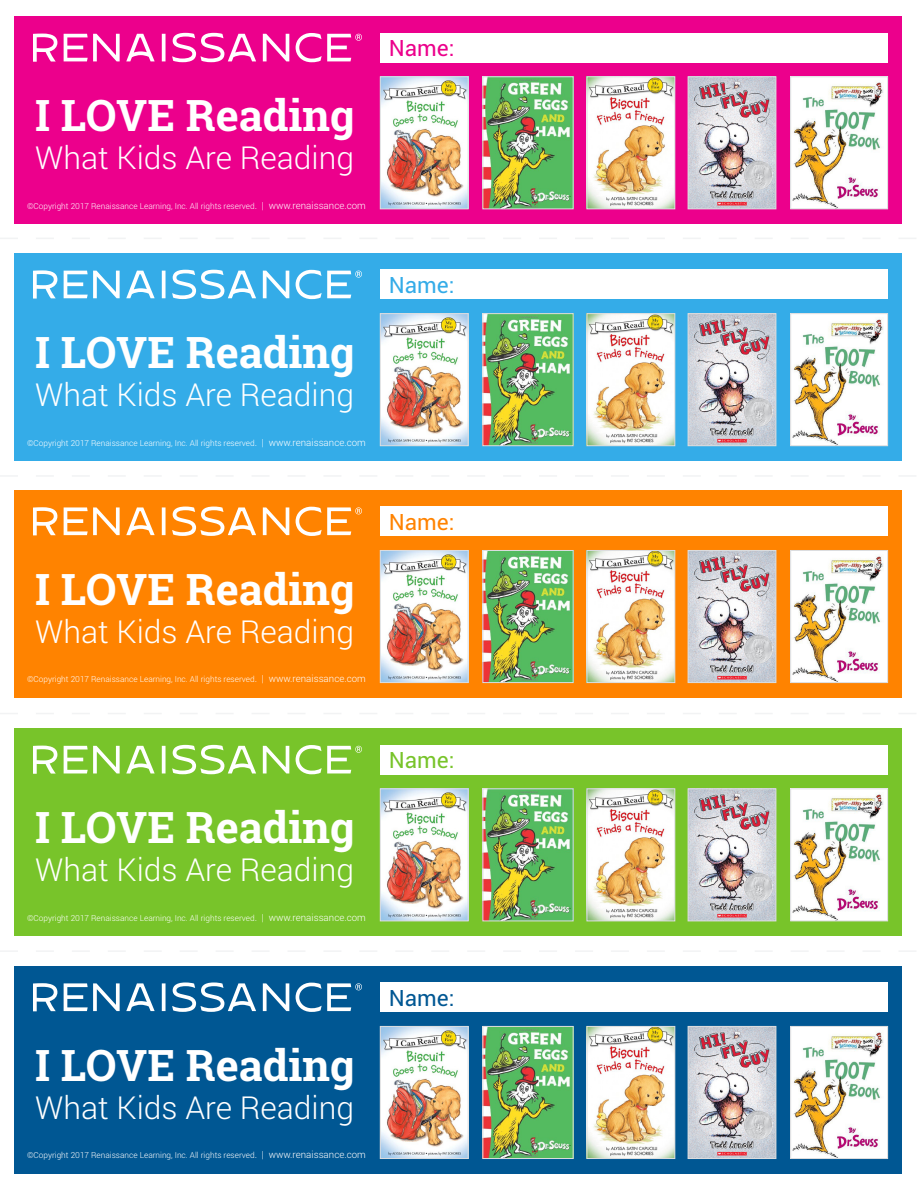
<style>
.page{position:relative;width:918px;height:1188px;background:#fff}
.page>*{position:absolute;margin:0;border:0;box-sizing:border-box;transform-origin:0 0}
.t1{font:700 43.5px "Roboto Slab";color:#fff}
.t2{font:300 31.65px "Roboto";color:#fff}
.t3{font:22.5px "Roboto";color:#ff8300}
.t4{font:22.5px "Roboto";color:#34ace8}
.t5{font:22.5px "Roboto";color:#ec008c}
.t6{font:22.5px "Roboto";color:#78c42a}
.t7{font:22.5px "Roboto";color:#005793}
.t8{font:300 8.25px "Roboto";color:#fff}
.s1{font-size:9.75px}
</style>
<div class="page">
<div style="left:14px;top:490px;width:888px;height:208px;background:#ff8300"></div>
<div style="left:14px;top:253px;width:888px;height:208px;background:#34ace8"></div>
<div style="left:14px;top:16px;width:888px;height:208px;background:#ec008c"></div>
<div style="left:14px;top:728px;width:888px;height:208px;background:#78c42a"></div>
<div style="left:14px;top:966px;width:888px;height:208px;background:#005793"></div>
<img style="left:382px;top:552px;width:84px;height:129px">
<div style="left:380px;top:550px;width:88px;height:133px;border:1px solid #dcdddf"></div>
<img style="left:382px;top:315px;width:84px;height:129px">
<div style="left:380px;top:313px;width:88px;height:133px;border:1px solid #dcdddf"></div>
<img style="left:382px;top:79px;width:84px;height:128px">
<div style="left:380px;top:77px;width:88px;height:132px;border:1px solid #dcdddf"></div>
<img style="left:382px;top:791px;width:84px;height:128px">
<div style="left:380px;top:789px;width:88px;height:132px;border:1px solid #dcdddf"></div>
<img style="left:382px;top:1028px;width:84px;height:129px">
<div style="left:380px;top:1026px;width:88px;height:133px;border:1px solid #dcdddf"></div>
<img style="left:485px;top:552px;width:86px;height:129px">
<div style="left:483px;top:550px;width:90px;height:133px;border:1px solid #dcdddf"></div>
<img style="left:485px;top:315px;width:86px;height:129px">
<div style="left:483px;top:313px;width:90px;height:133px;border:1px solid #dcdddf"></div>
<img style="left:485px;top:79px;width:86px;height:128px">
<div style="left:483px;top:77px;width:90px;height:132px;border:1px solid #dcdddf"></div>
<img style="left:485px;top:791px;width:86px;height:128px">
<div style="left:483px;top:789px;width:90px;height:132px;border:1px solid #dcdddf"></div>
<img style="left:485px;top:1028px;width:86px;height:129px">
<div style="left:483px;top:1026px;width:90px;height:133px;border:1px solid #dcdddf"></div>
<img style="left:589px;top:552px;width:84px;height:129px">
<div style="left:587px;top:550px;width:88px;height:133px;border:1px solid #dcdddf"></div>
<img style="left:589px;top:315px;width:84px;height:129px">
<div style="left:587px;top:313px;width:88px;height:133px;border:1px solid #dcdddf"></div>
<img style="left:589px;top:79px;width:84px;height:128px">
<div style="left:587px;top:77px;width:88px;height:132px;border:1px solid #dcdddf"></div>
<img style="left:589px;top:791px;width:84px;height:128px">
<div style="left:587px;top:789px;width:88px;height:132px;border:1px solid #dcdddf"></div>
<img style="left:589px;top:1028px;width:84px;height:129px">
<div style="left:587px;top:1026px;width:88px;height:133px;border:1px solid #dcdddf"></div>
<img style="left:690px;top:552px;width:84px;height:129px">
<div style="left:688px;top:550px;width:88px;height:133px;border:1px solid #dcdddf"></div>
<img style="left:690px;top:315px;width:84px;height:129px">
<div style="left:688px;top:313px;width:88px;height:133px;border:1px solid #dcdddf"></div>
<img style="left:690px;top:79px;width:84px;height:128px">
<div style="left:688px;top:77px;width:88px;height:132px;border:1px solid #dcdddf"></div>
<img style="left:690px;top:791px;width:84px;height:128px">
<div style="left:688px;top:789px;width:88px;height:132px;border:1px solid #dcdddf"></div>
<img style="left:690px;top:1028px;width:84px;height:129px">
<div style="left:688px;top:1026px;width:88px;height:133px;border:1px solid #dcdddf"></div>
<img style="left:792px;top:552px;width:94px;height:129px">
<div style="left:790px;top:550px;width:98px;height:133px;border:1px solid #dcdddf"></div>
<img style="left:792px;top:315px;width:94px;height:129px">
<div style="left:790px;top:313px;width:98px;height:133px;border:1px solid #dcdddf"></div>
<img style="left:792px;top:79px;width:94px;height:128px">
<div style="left:790px;top:77px;width:98px;height:132px;border:1px solid #dcdddf"></div>
<img style="left:792px;top:791px;width:94px;height:128px">
<div style="left:790px;top:789px;width:98px;height:132px;border:1px solid #dcdddf"></div>
<img style="left:792px;top:1028px;width:94px;height:129px">
<div style="left:790px;top:1026px;width:98px;height:133px;border:1px solid #dcdddf"></div>
<svg style="left:0;top:238px;width:916px;height:1px"></svg>
<svg style="left:0;top:475px;width:916px;height:1px"></svg>
<svg style="left:0;top:713px;width:916px;height:1px"></svg>
<svg style="left:0;top:951px;width:916px;height:1px"></svg>
<svg style="left:33px;top:507px;width:329px;height:29px"></svg>
<svg style="left:33px;top:270px;width:329px;height:29px"></svg>
<svg style="left:33px;top:33px;width:329px;height:29px"></svg>
<svg style="left:33px;top:745px;width:329px;height:29px"></svg>
<svg style="left:33px;top:982px;width:329px;height:30px"></svg>
<div style="left:380px;top:507px;width:508px;height:29px;background:#fff"></div>
<div style="left:380px;top:270px;width:508px;height:29px;background:#fff"></div>
<div style="left:380px;top:33px;width:508px;height:29px;background:#fff"></div>
<div style="left:380px;top:745px;width:508px;height:29px;background:#fff"></div>
<div style="left:380px;top:982px;width:508px;height:30px;background:#fff"></div>
<p class="t1" style="left:35px;top:86px;width:321px">I LOVE Reading</p>
<p class="t2" style="left:35px;top:136px;width:320px">What Kids Are Reading</p>
<p class="t8" style="left:27px;top:200px;width:340px">©Copyright 2017 Renaissance Learning, Inc. All rights reserved<span class="s1">. | www.renaissance.com</span></p>
<p class="t5" style="left:389px;top:33px;width:67px">Name:</p>
<p class="t1" style="left:35px;top:322px;width:321px">I LOVE Reading</p>
<p class="t2" style="left:35px;top:373px;width:320px">What Kids Are Reading</p>
<p class="t8" style="left:27px;top:437px;width:340px">©Copyright 2017 Renaissance Learning, Inc. All rights reserved<span class="s1">. | www.renaissance.com</span></p>
<p class="t4" style="left:389px;top:269px;width:67px">Name:</p>
<p class="t1" style="left:35px;top:559px;width:321px">I LOVE Reading</p>
<p class="t2" style="left:35px;top:610px;width:320px">What Kids Are Reading</p>
<p class="t8" style="left:27px;top:674px;width:340px">©Copyright 2017 Renaissance Learning, Inc. All rights reserved<span class="s1">. | www.renaissance.com</span></p>
<p class="t3" style="left:389px;top:506px;width:67px">Name:</p>
<p class="t1" style="left:35px;top:798px;width:321px">I LOVE Reading</p>
<p class="t2" style="left:35px;top:848px;width:320px">What Kids Are Reading</p>
<p class="t8" style="left:27px;top:912px;width:340px">©Copyright 2017 Renaissance Learning, Inc. All rights reserved<span class="s1">. | www.renaissance.com</span></p>
<p class="t6" style="left:389px;top:745px;width:67px">Name:</p>
<p class="t1" style="left:35px;top:1035px;width:321px">I LOVE Reading</p>
<p class="t2" style="left:35px;top:1086px;width:320px">What Kids Are Reading</p>
<p class="t8" style="left:27px;top:1150px;width:340px">©Copyright 2017 Renaissance Learning, Inc. All rights reserved<span class="s1">. | www.renaissance.com</span></p>
<p class="t7" style="left:389px;top:982px;width:67px">Name:</p>
</div>
